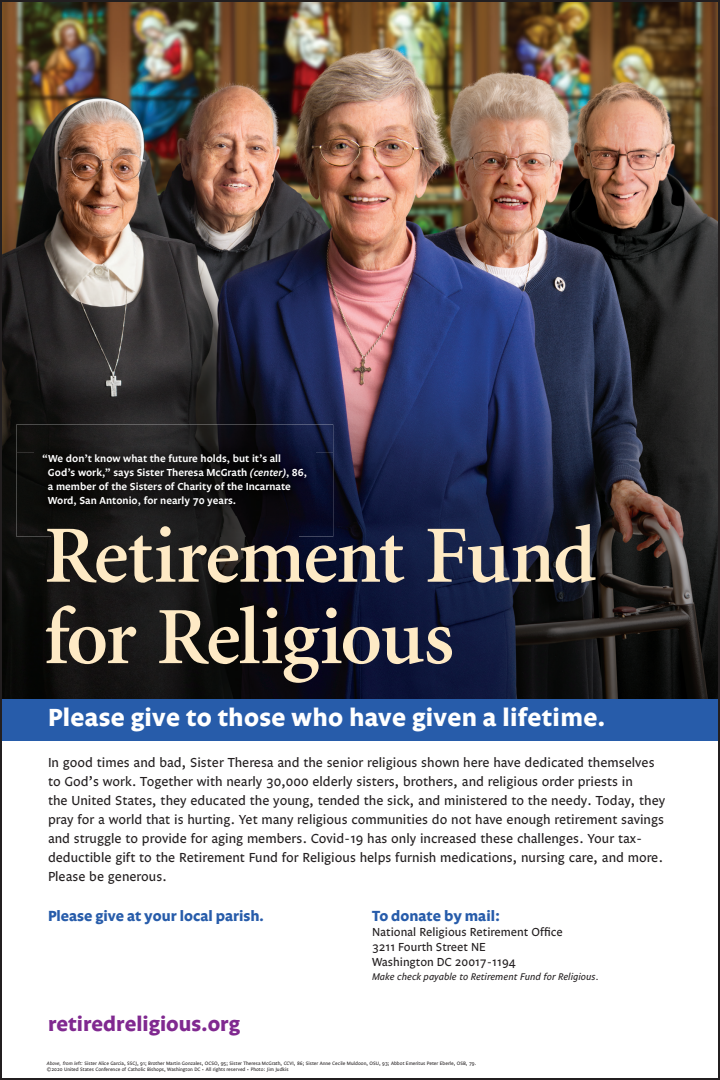
<style>
.page{position:relative;width:720px;height:1080px;background:#fff}
.page>*{position:absolute;margin:0;border:0;box-sizing:border-box;transform-origin:0 0}
.t1{font:600 81.4px/81.4px "Minion";letter-spacing:-.025em;color:#feeac5}
.t2{font:700 25.3px "Legato";letter-spacing:.015em;color:#fff}
.t3{font:700 21.1px "Legato";letter-spacing:.005em;color:#802990}
.t4{font:700 15px "Legato";color:#275caa}
.t5{font:13.5px/19px "Legato";color:#231f20}
.t6{font:12px/15px "Legato";color:#231f20}
.t7{font:600 10.5px/14px "Legato";color:#fff}
.t8{font:italic 10px "Legato";color:#231f20}
.t9{font:5px/6px "Legato";color:#231f20}
.s1{font-style:italic}
</style>
<div class="page">
<img style="left:3px;top:3px;width:714px;height:696px">
<img style="left:16px;top:425px;width:317px;height:27px">
<img style="left:16px;top:452px;width:35px;height:85px">
<img style="left:298px;top:452px;width:35px;height:85px">
<img style="left:51px;top:515px;width:247px;height:22px">
<img style="left:34px;top:446px;width:281px;height:69px">
<div style="left:0;top:699px;width:720px;height:42px;background:#275caa"></div>
<p class="t7" style="left:48px;top:452px;width:261px;text-indent:-6px">“We don’t know what the future holds, but it’s all God’s work,” says Sister Theresa McGrath <span class="s1">(center)</span>, 86, a member of the Sisters of Charity of the Incarnate Word, San Antonio, for nearly 70 years.</p>
<h1 class="t1" style="left:44px;top:517px;width:554px">Retirement Fund for Religious</h1>
<h2 class="t2" style="left:48px;top:703px;width:559px">Please give to those who have given a lifetime.</h2>
<p class="t5" style="left:48px;top:753px;width:619px">In good times and bad, Sister Theresa and the senior religious shown here have dedicated themselves to God’s work. Together with nearly 30,000 elderly sisters, brothers, and religious order priests in<br>the United States, they educated the young, tended the sick, and ministered to the needy. Today, they pray for a world that is hurting. Yet many religious communities do not have enough retirement savings and struggle to provide for aging members. Covid-19 has only increased these challenges. Your tax&shy;deductible gift to the Retirement Fund for Religious helps furnish medications, nursing care, and more.<br>Please be generous.</p>
<p class="t4" style="left:48px;top:908px;width:217px">Please give at your local parish.</p>
<h3 class="t3" style="left:48px;top:1012px;width:193px">retiredreligious.org</h3>
<p class="t4" style="left:372px;top:908px;width:130px">To donate by mail:</p>
<p class="t6" style="left:372px;top:925px;width:192px">National Religious Retirement Office<br>3211 Fourth Street NE<br>Washington DC 20017-1194</p>
<p class="t8" style="left:372px;top:971px;width:229px">Make check payable to Retirement Fund for Religious.</p>
<p class="t9" style="left:47px;top:1061px;width:431px"><span class="s1">Above, from left:</span> Sister Alice Garcia, SSCJ, 91; Brother Martin Gonzales, OCSO, 95; Sister Theresa McGrath, CCVI, 86; Sister Anne Cecile Muldoon, OSU, 93; Abbot Emeritus Peter Eberle, OSB, 79. ©2020 United States Conference of Catholic Bishops, Washington DC • All rights reserved • Photo: Jim Judkis</p>
</div>
